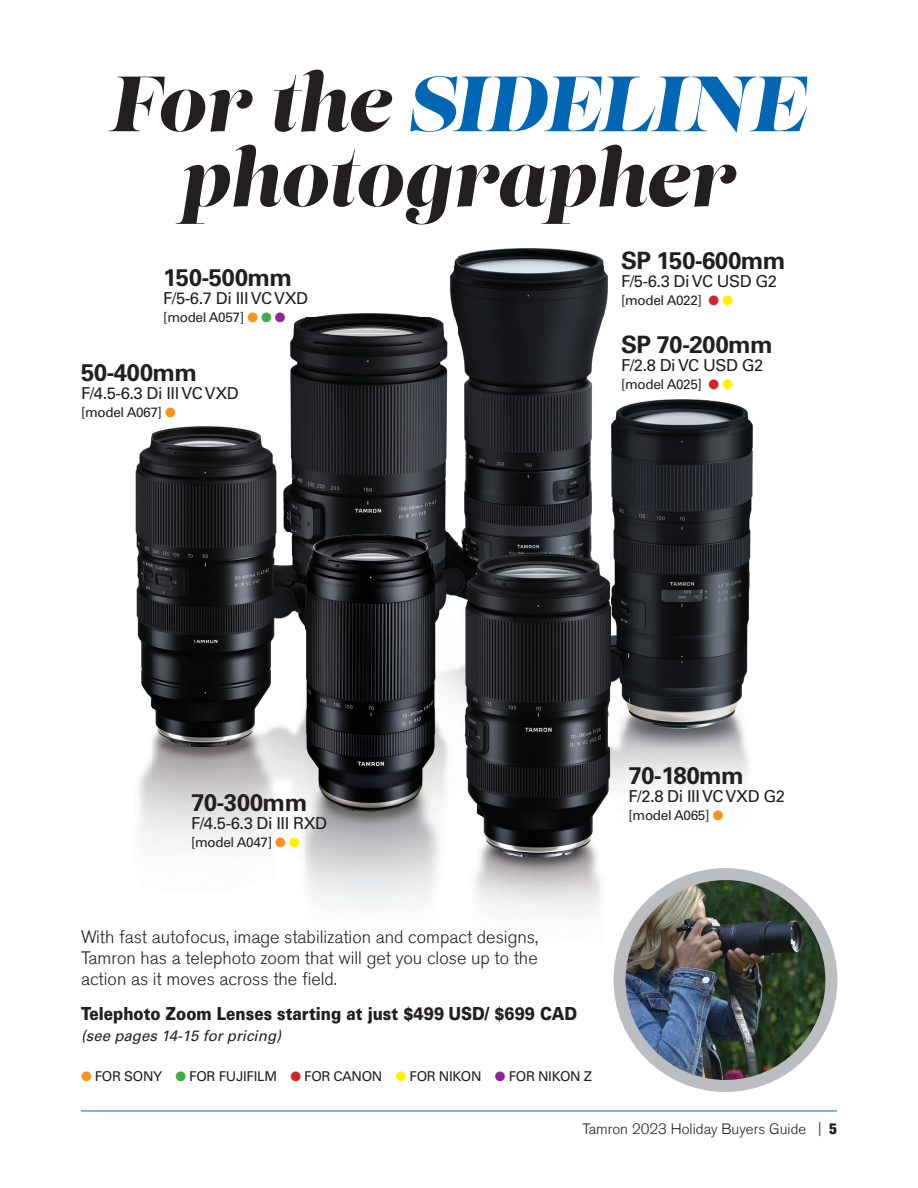
<style>
.page{position:relative;width:918px;height:1188px;background:#fff}
.page>*{position:absolute;margin:0;border:0;box-sizing:border-box;transform-origin:0 0}
.t1{font:italic 78px/75px "Lust";letter-spacing:-.005em;color:#231f20;text-align:center}
.t2{font:700 24px "Univers LT Std";letter-spacing:-.025em;color:#231f20}
.t3{font:300 18px/21px "Akzidenz Grotesk Std";color:#231f20;text-align:justify}
.t4{font:900 18px "Univers LT Pro 75";color:#231f20;scale:.85 1}
.t5{font:16.5px "Univers LT Std";letter-spacing:-.025em;color:#231f20}
.t6{font:300 15px "Akzidenz Grotesk Std";color:#231f20}
.t7{font:italic 15px "Univers LT Pro 55";color:#231f20}
.t8{font:13.5px "Univers LT Std";letter-spacing:-.025em;color:#231f20}
.s1{color:#0166b3}
.s2{color:#f7931d}
.s3{color:#40ae49}
.s4{color:#90268f}
.s5{color:#d1232a}
.s6{color:#fff101}
.s7{font-weight:800}
</style>
<div class="page">
<hr style="left:81px;top:1111px;width:756px;height:1px;background:#0166b3">
<img style="left:135px;top:248px;width:703px;height:769px">
<img style="left:620px;top:878px;width:211px;height:203px">
<div style="left:614px;top:868px;width:223px;height:224px;border:12px solid #bcbdc0;border-radius:50%"></div>
<h1 class="t1" style="left:111px;top:71px;width:697px">For the <span class="s1">SIDELINE </span>photographer</h1>
<h2 class="t2" style="left:163px;top:264px;width:131px">150-500mm</h2>
<p class="t5" style="left:163px;top:289px;width:146px">F/5-6.7 Di III VC VXD</p>
<p class="t8" style="left:163px;top:310px;width:124px">[model A057] <span class="s2">●</span> <span class="s3">●</span> <span class="s4">●</span></p>
<h2 class="t2" style="left:81px;top:359px;width:118px">50-400mm</h2>
<p class="t5" style="left:81px;top:384px;width:159px">F/4.5-6.3 Di III VC VXD</p>
<p class="t8" style="left:81px;top:405px;width:96px">[model A067] <span class="s2">●</span></p>
<h2 class="t2" style="left:621px;top:246px;width:166px">SP 150-600mm</h2>
<p class="t5" style="left:621px;top:271px;width:158px">F/5-6.3 Di VC USD G2</p>
<p class="t8" style="left:621px;top:292px;width:114px">[model A022] <span class="s5">●</span> <span class="s6">●</span></p>
<h2 class="t2" style="left:621px;top:330px;width:153px">SP 70-200mm</h2>
<p class="t5" style="left:621px;top:355px;width:144px">F/2.8 Di VC USD G2</p>
<p class="t8" style="left:621px;top:376px;width:114px">[model A025] <span class="s5">●</span> <span class="s6">●</span></p>
<h2 class="t2" style="left:191px;top:788px;width:118px">70-300mm</h2>
<p class="t5" style="left:191px;top:813px;width:138px">F/4.5-6.3 Di III RXD</p>
<p class="t8" style="left:191px;top:834px;width:110px">[model A047] <span class="s2">●</span> <span class="s6">●</span></p>
<p class="t3" style="left:81px;top:927px;width:459px">With fast autofocus, image stabilization and compact designs, Tamron has a telephoto zoom that will get you close up to the action as it moves across the field.</p>
<p class="t4" style="left:81px;top:1001px;width:585px">Telephoto Zoom Lenses starting at just $499 USD/ $699 CAD</p>
<p class="t7" style="left:81px;top:1025px;width:202px">(see pages 14-15 for pricing)</p>
<p class="t8" style="left:81px;top:1068px;width:513px"><span class="s2">●</span> FOR SONY <span class="s3">●</span> FOR FUJIFILM <span class="s5">●</span> FOR CANON <span class="s6">●</span> FOR NIKON <span class="s4">●</span> FOR NIKON Z</p>
<h2 class="t2" style="left:628px;top:762px;width:117px">70-180mm</h2>
<p class="t5" style="left:628px;top:786px;width:158px">F/2.8 Di III VC VXD G2</p>
<p class="t8" style="left:628px;top:807px;width:96px">[model A065] <span class="s2">●</span></p>
<p class="t6" style="left:582px;top:1120px;width:256px">Tamron 2023 Holiday Buyers Guide | <span class="s7">5</span></p>
</div>
